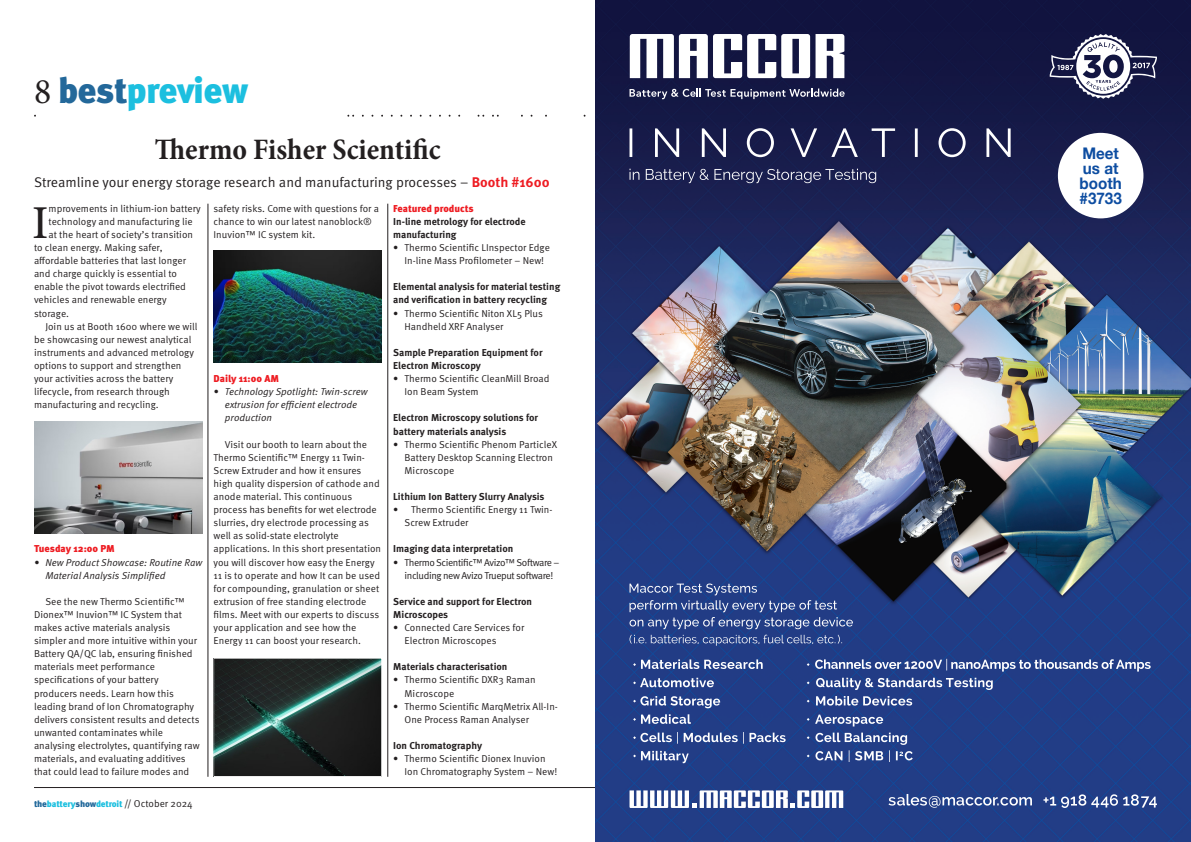
<style>
.page{position:relative;width:1191px;height:842px;background:#fff}
.page>*{position:absolute;margin:0;border:0;box-sizing:border-box;transform-origin:0 0}
.t1{font:500 47.1px "Minion Pro";color:#231f20}
.t2{font:900 36px "Meta OT";letter-spacing:-.02em;color:#1cbfdf}
.t3{font:700 condensed 30px "Minion Pro";color:#231f20}
.t4{font:700 16px/15px "Helvetica Neue";color:#0d4da1;scale:.95 1}
.t5{font:14px "Meta OT Norm";color:#231f20}
.t6{font:10px/13.1px "Meta OT Norm";color:#231f20}
.t7{font:700 10px/13.1px "Meta OT";color:#231f20}
.t8{font:10px/13.1px "Meta OT Norm Ita";color:#231f20}
.t9{font:10px/13.1px "Meta OT Norm";letter-spacing:-.04em;color:#231f20;text-align:center}
.t10{font:900 10px "Meta OT";color:#ee1d23}
.t11{font:900 9px "Meta OT";letter-spacing:-.02em;color:#1cbfdf}
.s1{font-family:"Minion Pro";font-weight:400;color:#231f20}
.s2{color:#23689a}
.s3{font-family:"Meta OT";font-weight:700;color:#ee1d23}
.s4{color:#21689a}
.s5{font-family:"Meta OT Norm";font-weight:400;font-size:10px;color:#231f20}
</style>
<div class="page">
<hr style="left:34px;top:787px;width:561px;height:1px;background:#231f20">
<svg style="left:35px;top:115px;width:551px;height:2px"></svg>
<hr style="left:208px;top:204px;width:1px;height:573px;background:#231f20">
<hr style="left:387px;top:204px;width:1px;height:573px;background:#231f20">
<svg style="left:214px;top:658px;width:168px;height:119px;background:#283432"></svg>
<img style="left:34px;top:421px;width:168px;height:112px">
<img style="left:214px;top:250px;width:168px;height:113px">
<img style="left:595px;top:0;width:596px;height:842px">
<svg style="left:630px;top:34px;width:214px;height:44px"></svg>
<svg style="left:629px;top:89px;width:215px;height:10px;background:#545877"></svg>
<svg style="left:629px;top:169px;width:247px;height:14px;background:#42466e"></svg>
<svg style="left:629px;top:128px;width:381px;height:29px;background:#3c3f66"></svg>
<svg style="left:629px;top:790px;width:214px;height:18px"></svg>
<svg style="left:1043px;top:794px;width:114px;height:14px;background:#5b70a6"></svg>
<svg style="left:888px;top:794px;width:144px;height:14px;background:#596ea5"></svg>
<svg style="left:1049px;top:34px;width:108px;height:65px"></svg>
<svg style="left:815px;top:733px;width:97px;height:29px;background:#546aa2"></svg>
<svg style="left:815px;top:714px;width:68px;height:12px"></svg>
<svg style="left:816px;top:696px;width:96px;height:9px"></svg>
<svg style="left:633px;top:751px;width:55px;height:12px"></svg>
<svg style="left:816px;top:678px;width:176px;height:12px;background:#6376aa"></svg>
<svg style="left:633px;top:732px;width:152px;height:12px;background:#5c71a6"></svg>
<svg style="left:633px;top:714px;width:58px;height:10px"></svg>
<svg style="left:633px;top:696px;width:87px;height:12px"></svg>
<svg style="left:633px;top:678px;width:81px;height:9px"></svg>
<svg style="left:633px;top:659px;width:129px;height:10px"></svg>
<svg style="left:815px;top:659px;width:335px;height:12px;background:#6175a9"></svg>
<svg style="left:629px;top:635px;width:213px;height:11px;background:#435a98"></svg>
<svg style="left:629px;top:583px;width:224px;height:46px;background:#3d5595"></svg>
<div style="left:1058px;top:133px;width:85px;height:85px;background:#fff;border-radius:50%"></div>
<h2 class="t2" style="left:34px;top:76px;width:216px"><span class="s1">8</span> <span class="s2">best</span>preview</h2>
<h3 class="t3" style="left:155px;top:138px;width:287px">Thermo Fisher Scientific</h3>
<h3 class="t5" style="left:34px;top:177px;width:517px">Streamline your energy storage research and manufacturing processes – <span class="s3">Booth #1600</span></h3>
<h1 class="t1" style="left:32px;top:204px;width:18px">I</h1>
<p class="t6" style="left:49px;top:203px;width:154px">mprovements in lithium-ion battery</p>
<p class="t6" style="left:49px;top:216px;width:146px">technology and manufacturing lie</p>
<p class="t6" style="left:49px;top:229px;width:146px">at the heart of society’s transition</p>
<p class="t6" style="left:34px;top:242px;width:130px">to clean energy. Making safer,</p>
<p class="t6" style="left:34px;top:255px;width:153px">affordable batteries that last longer</p>
<p class="t6" style="left:34px;top:268px;width:144px">and charge quickly is essential to</p>
<p class="t6" style="left:34px;top:281px;width:153px">enable the pivot towards electrified</p>
<p class="t6" style="left:34px;top:294px;width:134px">vehicles and renewable energy</p>
<p class="t6" style="left:34px;top:307px;width:37px">storage.</p>
<p class="t6" style="left:45px;top:321px;width:153px">Join us at Booth 1600 where we will</p>
<p class="t6" style="left:34px;top:334px;width:159px">be showcasing our newest analytical</p>
<p class="t6" style="left:34px;top:347px;width:161px">instruments and advanced metrology</p>
<p class="t6" style="left:34px;top:360px;width:149px">options to support and strengthen</p>
<p class="t6" style="left:34px;top:373px;width:141px">your activities across the battery</p>
<p class="t6" style="left:34px;top:386px;width:137px">lifecycle, from research through</p>
<p class="t6" style="left:34px;top:399px;width:126px">manufacturing and recycling.</p>
<p class="t10" style="left:34px;top:545px;width:82px">Tuesday 12:00 PM</p>
<p class="t8" style="left:45px;top:556px;width:158px;text-indent:-11px">• New Product Showcase: Routine Raw<br>Material Analysis Simplified</p>
<p class="t6" style="left:34px;top:596px;width:167px;text-indent:11px">See the new Thermo Scientific™ Dionex™ Inuvion™ IC System that makes active materials analysis simpler and more intuitive within your Battery QA/QC lab, ensuring finished materials meet performance specifications of your battery producers needs. Learn how this leading brand of Ion Chromatography delivers consistent results and detects unwanted contaminates while analysing electrolytes, quantifying raw materials, and evaluating additives that could lead to failure modes and</p>
<p class="t11" style="left:34px;top:800px;width:160px"><span class="s4">the</span>battery<span class="s4">show</span>detroit <span class="s5">// October 2024</span></p>
<p class="t6" style="left:214px;top:203px;width:167px">safety risks. Come with questions for a chance to win our latest nanoblock®<br>Inuvion™ IC system kit.</p>
<p class="t10" style="left:214px;top:375px;width:67px">Daily 11:00 AM</p>
<p class="t8" style="left:225px;top:386px;width:144px;text-indent:-11px">• Technology Spotlight: Twin-screw extrusion for efficient electrode production</p>
<p class="t6" style="left:214px;top:438px;width:169px;text-indent:11px">Visit our booth to learn about the Thermo Scientific™ Energy 11 Twin-Screw Extruder and how it ensures high quality dispersion of cathode and anode material. This continuous process has benefits for wet electrode slurries, dry electrode processing as well as solid-state electrolyte applications. In this short presentation you will discover how easy the Energy 11 is to operate and how It can be used for compounding, granulation or sheet extrusion of free standing electrode films. Meet with our experts to discuss your application and see how the Energy 11 can boost your research.</p>
<p class="t10" style="left:393px;top:204px;width:82px">Featured products</p>
<p class="t7" style="left:393px;top:216px;width:134px">In-line metrology for electrode manufacturing</p>
<p class="t6" style="left:393px;top:242px;width:158px;text-align:center">• Thermo Scientific LInspector Edge<br>In-line Mass Profilometer – New!</p>
<p class="t7" style="left:393px;top:281px;width:169px">Elemental analysis for material testing and verification in battery recycling</p>
<p class="t6" style="left:404px;top:307px;width:140px;text-indent:-11px">• Thermo Scientific Niton XL5 Plus<br>Handheld XRF Analyser</p>
<p class="t7" style="left:393px;top:347px;width:151px">Sample Preparation Equipment for<br>Electron Microscopy</p>
<p class="t6" style="left:404px;top:373px;width:146px;text-indent:-11px">• Thermo Scientific CleanMill Broad<br>Ion Beam System</p>
<p class="t7" style="left:393px;top:412px;width:146px">Electron Microscopy solutions for battery materials analysis</p>
<p class="t6" style="left:404px;top:438px;width:154px;text-indent:-11px">• Thermo Scientific Phenom ParticleX<br>Battery Desktop Scanning Electron<br>Microscope</p>
<p class="t7" style="left:393px;top:491px;width:153px">Lithium Ion Battery Slurry Analysis</p>
<p class="t6" style="left:404px;top:504px;width:149px;text-indent:-11px">• Thermo Scientific Energy 11 Twin-<br>Screw Extruder</p>
<p class="t7" style="left:393px;top:543px;width:122px">Imaging data interpretation</p>
<p class="t9" style="left:393px;top:556px;width:168px">• Thermo Scientific™ Avizo™ Software – including new Avizo Trueput software!</p>
<p class="t7" style="left:393px;top:596px;width:140px">Service and support for Electron<br>Microscopes</p>
<p class="t6" style="left:404px;top:622px;width:121px;text-indent:-11px">• Connected Care Services for<br>Electron Microscopes</p>
<p class="t7" style="left:393px;top:661px;width:116px">Materials characterisation</p>
<p class="t6" style="left:404px;top:674px;width:133px;text-indent:-11px">• Thermo Scientific DXR3 Raman<br>Microscope</p>
<p class="t6" style="left:404px;top:700px;width:155px;text-indent:-11px">• Thermo Scientific MarqMetrix All-In-<br>One Process Raman Analyser</p>
<p class="t7" style="left:393px;top:740px;width:90px">Ion Chromatography</p>
<p class="t6" style="left:404px;top:753px;width:154px;text-indent:-11px">• Thermo Scientific Dionex Inuvion<br>Ion Chromatography System – New!</p>
<h3 class="t4" style="left:1079px;top:145px;width:46px">Meet us at booth #3733</h3>
</div>
